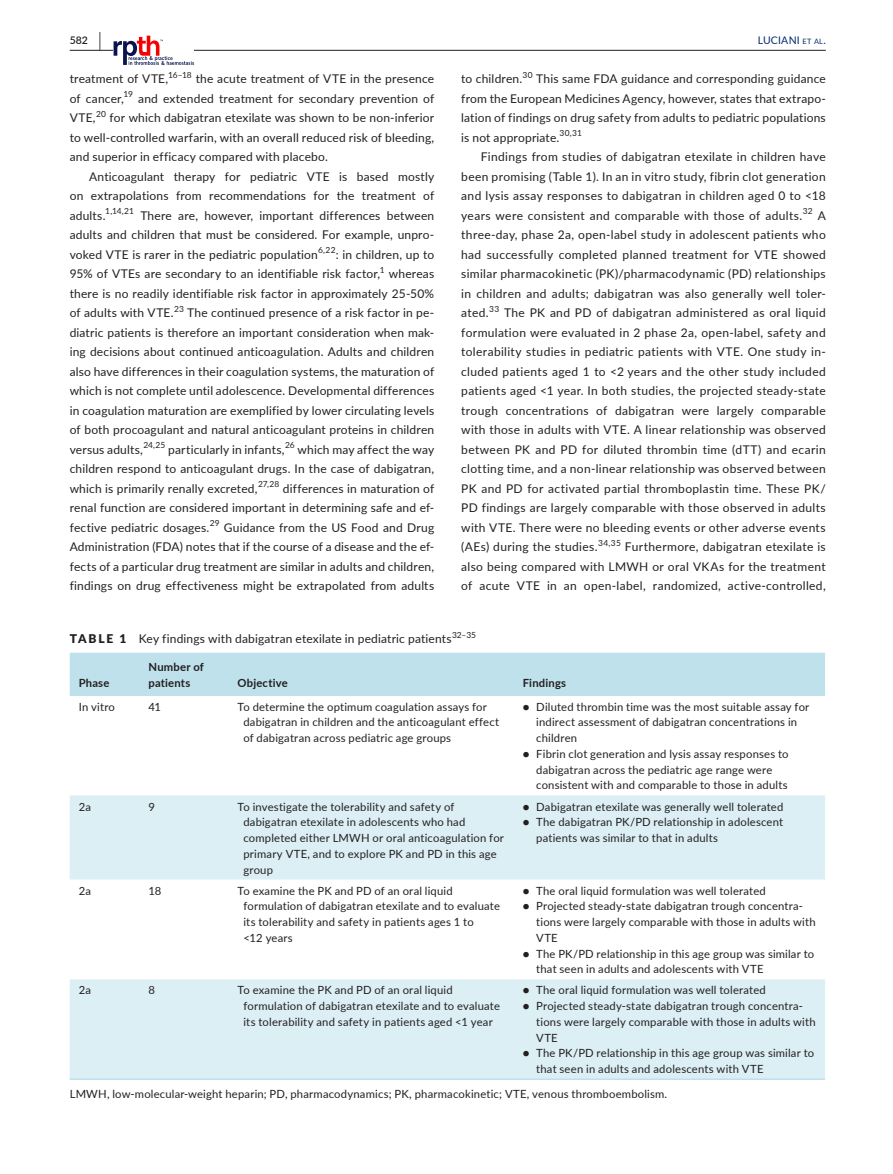
<style>
.page{position:relative;width:893px;height:1174px;background:#fff}
.page>*{position:absolute;margin:0;border:0;box-sizing:border-box;transform-origin:0 0}
.t1{font:12px/19.5px "Lato";letter-spacing:.015em;color:#231f20;text-align:justify}
.t2{font:11.25px/15.8px "Lato";letter-spacing:.015em;color:#231f20}
.t3{font:700 11.25px/15.8px "Lato";letter-spacing:.015em;color:#231f20}
.t4{font:10.5px "Lato";letter-spacing:.015em;color:#002c6b}
.t5{font:600 10.5px "Lato";color:#231f20}
.t6{font:8.4px "Lato";letter-spacing:.01em;color:#231f20}
.s1{font-size:19.5px}
.s2{font-size:7.35px}
.s3{font-weight:900}
</style>
<div class="page">
<hr style="left:70px;top:50px;width:756px;height:1px;background:#231f20">
<svg style="left:114px;top:36px;width:80px;height:29px"></svg>
<div style="left:70px;top:652px;width:755px;height:44px;background:#bee1eb"></div>
<svg style="left:70px;top:795px;width:755px;height:283px;fill:#dceff4"></svg>
<hr style="left:70px;top:1078px;width:69px;height:2px;background:#bee1eb">
<hr style="left:139px;top:1078px;width:89px;height:2px;background:#bee1eb">
<hr style="left:228px;top:1078px;width:286px;height:2px;background:#bee1eb">
<hr style="left:514px;top:1078px;width:311px;height:2px;background:#bee1eb">
<p class="t5" style="left:70px;top:33px;width:33px">582 <span class="s1">|</span></p>
<p class="t4" style="left:758px;top:34px;width:70px">LUCIANI <span class="s2">et AL</span>.</p>
<p class="t1" style="left:70px;top:68px;width:366px">treatment of VTE,<sup>16–18</sup> the acute treatment of VTE in the presence of cancer,<sup>19</sup> and extended treatment for secondary prevention of VTE,<sup>20</sup> for which dabigatran etexilate was shown to be non- inferior to well- controlled warfarin, with an overall reduced risk of bleeding, and superior in efficacy compared with placebo.</p>
<p class="t1" style="left:70px;top:166px;width:366px;text-indent:20px">Anticoagulant therapy for pediatric VTE is based mostly on extrapolations from recommendations for the treatment of adults.<sup>1,14,21</sup> There are, however, important differences between adults and children that must be considered. For example, unpro&shy;voked VTE is rarer in the pediatric population<sup>6,22</sup>: in children, up to 95% of VTEs are secondary to an identifiable risk factor,<sup>1</sup> whereas there is no readily identifiable risk factor in approximately 25- 50% of adults with VTE.<sup>23</sup> The continued presence of a risk factor in pe&shy;diatric patients is therefore an important consideration when mak&shy;ing decisions about continued anticoagulation. Adults and children also have differences in their coagulation systems, the maturation of which is not complete until adolescence. Developmental differences in coagulation maturation are exemplified by lower circulating levels of both procoagulant and natural anticoagulant proteins in children versus adults,</p>
<p class="t1" style="left:461px;top:70px;width:366px">to children.<sup>30</sup> This same FDA guidance and corresponding guidance from the European Medicines Agency, however, states that extrapo&shy;lation of findings on drug safety from adults to pediatric populations is not appropriate.<sup>30,31</sup></p>
<p class="t1" style="left:461px;top:146px;width:366px;text-indent:20px">Findings from studies of dabigatran etexilate in children have been promising (Table 1). In an in vitro study, fibrin clot generation and lysis assay responses to dabigatran in children aged 0 to &lt;18 years were consistent and comparable with those of adults.<sup>32</sup> A three- day, phase 2a, open- label study in adolescent patients who had successfully completed planned treatment for VTE showed similar pharmacokinetic (PK)/pharmacodynamic (PD) relationships in children and adults; dabigatran was also generally well toler&shy;ated.<sup>33</sup> The PK and PD of dabigatran administered as oral liquid formulation were evaluated in 2 phase 2a, open- label, safety and tolerability studies in pediatric patients with VTE. One study in&shy;cluded patients aged 1 to &lt;2 years and the other study included patients aged &lt;1 year. In both studies, the projected steady- state trough concentrations of dabigatran were largely comparable with those in adults with VTE. A linear relationship was observed between PK and PD for diluted thrombin time (dTT) and ecarin clotting time, and a non-linear relationship was observed between PK and PD for activated partial thromboplastin time. These PK/ PD findings are largely comparable with those observed in adults with VTE. There were no bleeding events or other adverse events (AEs) during the studies.</p>
<p class="t6" style="left:143px;top:439px;width:24px">24,25</p>
<p class="t1" style="left:168px;top:439px;width:118px">particularly in infants,</p>
<p class="t6" style="left:285px;top:442px;width:11px">26</p>
<p class="t1" style="left:70px;top:439px;width:366px;text-indent:228px">which may affect the way children respond to anticoagulant drugs. In the case of dabigatran, which is primarily renally excreted,</p>
<p class="t6" style="left:258px;top:478px;width:23px">27,28</p>
<p class="t1" style="left:70px;top:478px;width:366px;text-indent:213px">differences in maturation of renal function are considered important in determining safe and ef&shy;fective pediatric dosages.</p>
<p class="t6" style="left:210px;top:520px;width:11px">29</p>
<p class="t1" style="left:70px;top:517px;width:366px;text-indent:154px">Guidance from the US Food and Drug Administration (FDA) notes that if the course of a disease and the ef&shy;fects of a particular drug treatment are similar in adults and children, findings on drug effectiveness might be extrapolated from adults</p>
<p class="t6" style="left:598px;top:537px;width:24px">34,35</p>
<p class="t1" style="left:461px;top:536px;width:366px;text-indent:164px">Furthermore, dabigatran etexilate is also being compared with LMWH or oral VKAs for the treatment of acute VTE in an open- label, randomized, active- controlled,</p>
<p class="t1" style="left:70px;top:628px;width:384px"><span class="s3">TABLE 1</span> Key findings with dabigatran etexilate in pediatric patients</p>
<p class="t6" style="left:452px;top:631px;width:26px">32–35</p>
<p class="t3" style="left:79px;top:675px;width:32px">Phase</p>
<p class="t3" style="left:148px;top:658px;width:57px">Number of patients</p>
<p class="t3" style="left:237px;top:675px;width:52px">Objective</p>
<p class="t3" style="left:523px;top:674px;width:45px">Findings</p>
<p class="t2" style="left:79px;top:699px;width:38px">In vitro</p>
<p class="t2" style="left:148px;top:699px;width:14px">41</p>
<p class="t2" style="left:243px;top:698px;width:257px;text-indent:-6px">To determine the optimum coagulation assays for dabigatran in children and the anticoagulant effect of dabigatran across pediatric age groups</p>
<p class="t2" style="left:536px;top:698px;width:275px;text-indent:-14px">● Diluted thrombin time was the most suitable assay for indirect assessment of dabigatran concentrations in children</p>
<p class="t2" style="left:536px;top:745px;width:254px;text-indent:-14px">● Fibrin clot generation and lysis assay responses to dabigatran across the pediatric age range were consistent with and comparable to those in adults</p>
<p class="t2" style="left:79px;top:799px;width:14px">2a</p>
<p class="t2" style="left:148px;top:799px;width:8px">9</p>
<p class="t2" style="left:243px;top:798px;width:262px;text-indent:-6px">To investigate the tolerability and safety of dabigatran etexilate in adolescents who had completed either LMWH or oral anticoagulation for primary VTE, and to explore PK and PD in this age group</p>
<p class="t2" style="left:523px;top:798px;width:262px">● Dabigatran etexilate was generally well tolerated</p>
<p class="t2" style="left:536px;top:814px;width:248px;text-indent:-14px">● The dabigatran PK/PD relationship in adolescent patients was similar to that in adults</p>
<p class="t2" style="left:79px;top:883px;width:14px">2a</p>
<p class="t2" style="left:148px;top:883px;width:14px">18</p>
<p class="t2" style="left:243px;top:882px;width:258px;text-indent:-6px">To examine the PK and PD of an oral liquid formulation of dabigatran etexilate and to evaluate its tolerability and safety in patients ages 1 to<br>&lt;12 years</p>
<p class="t2" style="left:523px;top:882px;width:245px">● The oral liquid formulation was well tolerated</p>
<p class="t2" style="left:536px;top:898px;width:281px;text-indent:-14px">● Projected steady-state dabigatran trough concentra&shy;tions were largely comparable with those in adults with<br>VTE</p>
<p class="t2" style="left:536px;top:945px;width:279px;text-indent:-14px">● The PK/PD relationship in this age group was similar to that seen in adults and adolescents with VTE</p>
<p class="t2" style="left:79px;top:983px;width:14px">2a</p>
<p class="t2" style="left:148px;top:983px;width:8px">8</p>
<p class="t2" style="left:243px;top:982px;width:258px;text-indent:-6px">To examine the PK and PD of an oral liquid formulation of dabigatran etexilate and to evaluate its tolerability and safety in patients aged &lt;1 year</p>
<p class="t2" style="left:523px;top:982px;width:245px">● The oral liquid formulation was well tolerated</p>
<p class="t2" style="left:536px;top:997px;width:281px;text-indent:-14px">● Projected steady-state dabigatran trough concentra&shy;tions were largely comparable with those in adults with<br>VTE</p>
<p class="t2" style="left:536px;top:1045px;width:279px;text-indent:-14px">● The PK/PD relationship in this age group was similar to that seen in adults and adolescents with VTE</p>
<p class="t2" style="left:70px;top:1085px;width:599px">LMWH, low- molecular- weight heparin; PD, pharmacodynamics; PK, pharmacokinetic; VTE, venous thromboembolism.</p>
</div>
